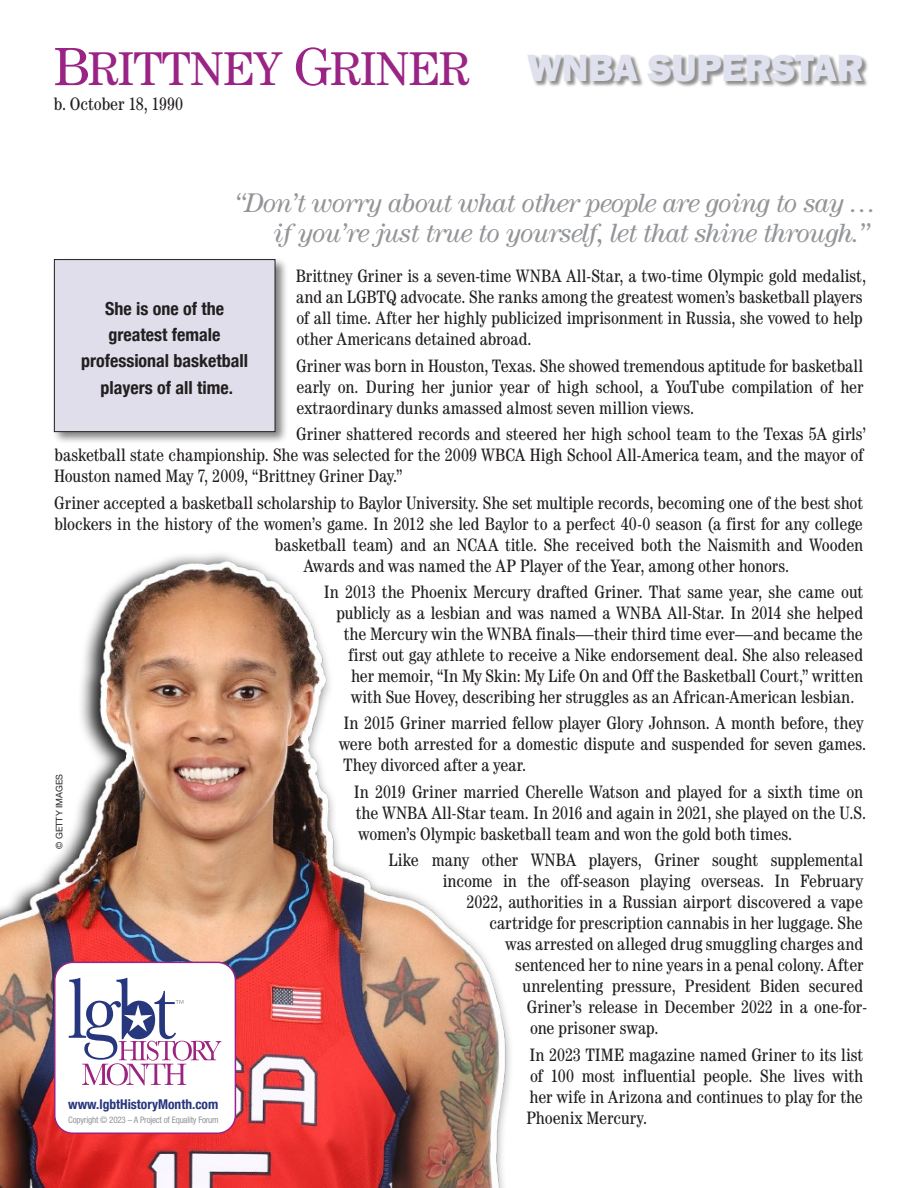
<style>
.page{position:relative;width:918px;height:1188px;background:#fff}
.page>*{position:absolute;margin:0;border:0;box-sizing:border-box;transform-origin:0 0}
.t1{font:47.55px "Century Book SC880";letter-spacing:-.02em;color:#9a2485}
.t2{font:800 39px "Franklin Gothic";color:#e0e1ee}
.t3{font:italic 27px/30px "Century Std";letter-spacing:-.03em;color:#939598;text-align:right}
._2016_Bio_Text{font:condensed 18px/21px "Century";color:#231f20}
.t4{font:700 condensed 18px/26.2px "Helvetica Neue";color:#231f20;text-align:center}
.b_d__dates{font:condensed 18px "Century";letter-spacing:-.005em;color:#231f20}
.t5{font:700 condensed 13.5px "Helvetica Neue";color:#27377e}
.t6{font:condensed 9px "Helvetica Neue LT Std";letter-spacing:-.02em;color:#939598}
.t7{font:9px "Helvetica Neue";color:#231f20}
.s1{font-size:54px}
</style>
<div class="page">
<img style="left:0;top:554px;width:511px;height:634px">
<div style="left:55px;top:962px;width:180px;height:171px;background:#fff;border-radius:18px"></div>
<div style="left:54px;top:962px;width:182px;height:172px;border:2px solid #9a2485;border-radius:18px"></div>
<svg style="left:69px;top:978px;width:152px;height:107px"></svg>
<div style="left:527px;top:55px;width:342px;height:33px;background:#231f20;opacity:.5"></div>
<div style="left:52px;top:257px;width:237px;height:188px;background:#000007;opacity:.5"></div>
<div style="left:54px;top:260px;width:221px;height:172px;background:#dfdeea"></div>
<div style="left:54px;top:259px;width:221px;height:173px;border:1px solid #231f20"></div>
<p class="t1" style="left:54px;top:41px;width:418px"><span class="s1">B</span>RITTNEY <span class="s1">G</span>RINER</p>
<p class="t2" style="left:527px;top:43px;width:338px">WNBA SUPERSTAR</p>
<p class="b_d__dates" style="left:54px;top:94px;width:131px">b. October 18, 1990</p>
<p class="t3" style="left:235px;top:187px;width:644px">“Don’t worry about what other people are going to say … if you’re just true to yourself, let that shine through.”</p>
<p class="_2016_Bio_Text" style="left:296px;top:266px;width:572px">Brittney Griner is a seven-time WNBA All-Star, a two-time Olympic gold medalist, and an LGBTQ advocate. She ranks among the greatest women’s basketball players of all time. After her highly publicized imprisonment in Russia, she vowed to help other Americans detained abroad.</p>
<p class="_2016_Bio_Text" style="left:296px;top:355px;width:569px;text-align:justify">Griner was born in Houston, Texas. She showed tremendous aptitude for basketball early on. During her junior year of high school, a YouTube compilation of her extraordinary dunks amassed almost seven million views.</p>
<p class="_2016_Bio_Text" style="left:54px;top:423px;width:814px;text-indent:242px">Griner shattered records and steered her high school team to the Texas 5A girls’ basketball state championship. She was selected for the 2009 WBCA High School All-America team, and the mayor of<br>Houston named May 7, 2009, “Brittney Griner Day.”</p>
<p class="_2016_Bio_Text" style="left:54px;top:492px;width:810px">Griner accepted a basketball scholarship to Baylor University. She set multiple records, becoming one of the best shot</p>
<p class="_2016_Bio_Text" style="left:54px;top:513px;width:810px">blockers in the history of the women’s game. In 2012 she led Baylor to a perfect 40-0 season (a first for any college</p>
<p class="_2016_Bio_Text" style="left:275px;top:534px;width:590px">basketball team) and an NCAA title. She received both the Naismith and Wooden</p>
<p class="_2016_Bio_Text" style="left:304px;top:555px;width:487px">Awards and was named the AP Player of the Year, among other honors.</p>
<p class="_2016_Bio_Text" style="left:324px;top:581px;width:541px">In 2013 the Phoenix Mercury drafted Griner. That same year, she came out</p>
<p class="_2016_Bio_Text" style="left:336px;top:602px;width:528px">publicly as a lesbian and was named a WNBA All-Star. In 2014 she helped</p>
<p class="_2016_Bio_Text" style="left:344px;top:623px;width:521px">the Mercury win the WNBA finals—their third time ever—and became the</p>
<p class="_2016_Bio_Text" style="left:348px;top:644px;width:516px">first out gay athlete to receive a Nike endorsement deal. She also released</p>
<p class="_2016_Bio_Text" style="left:351px;top:665px;width:514px">her memoir, “In My Skin: My Life On and Off the Basketball Court,” written</p>
<p class="_2016_Bio_Text" style="left:351px;top:686px;width:505px">with Sue Hovey, describing her struggles as an African-American lesbian.</p>
<p class="_2016_Bio_Text" style="left:339px;top:713px;width:529px">In 2015 Griner married fellow player Glory Johnson. A month before, they were both arrested for a domestic dispute and suspended for seven games.<br>They divorced after a year.</p>
<p class="_2016_Bio_Text" style="left:354px;top:781px;width:514px">In 2019 Griner married Cherelle Watson and played for a sixth time on the WNBA All-Star team. In 2016 and again in 2021, she played on the U.S. women’s Olympic basketball team and won the gold both times.</p>
<p class="_2016_Bio_Text" style="left:389px;top:849px;width:476px">Like many other WNBA players, Griner sought supplemental</p>
<p class="_2016_Bio_Text" style="left:443px;top:870px;width:422px">income in the off-season playing overseas. In February</p>
<p class="_2016_Bio_Text" style="left:467px;top:891px;width:398px">2022, authorities in a Russian airport discovered a vape</p>
<p class="_2016_Bio_Text" style="left:489px;top:912px;width:375px">cartridge for prescription cannabis in her luggage. She</p>
<p class="_2016_Bio_Text" style="left:506px;top:933px;width:359px">was arrested on alleged drug smuggling charges and</p>
<p class="_2016_Bio_Text" style="left:515px;top:954px;width:350px">sentenced her to nine years in a penal colony. After</p>
<p class="_2016_Bio_Text" style="left:522px;top:975px;width:342px">unrelenting pressure, President Biden secured</p>
<p class="_2016_Bio_Text" style="left:527px;top:996px;width:342px">Griner’s release in December 2022 in a one-for-</p>
<p class="_2016_Bio_Text" style="left:530px;top:1017px;width:130px">one prisoner swap.</p>
<p class="_2016_Bio_Text" style="left:527px;top:1044px;width:338px;text-align:justify">In 2023 TIME magazine named Griner to its list of 100 most influential people. She lives with her wife in Arizona and continues to play for the Phoenix Mercury.</p>
<p class="t4" style="left:81px;top:295px;width:169px">She is one of the greatest female professional basketball players of all time.</p>
<p class="t7" style="left:54px;top:849px;width:76px;rotate:-90deg">© GETTY IMAGES</p>
<p class="t5" style="left:68px;top:1096px;width:152px">www.lgbtHistoryMonth.com</p>
<p class="t6" style="left:68px;top:1115px;width:152px">Copyright © 2023 – A Project of Equality Forum</p>
</div>
